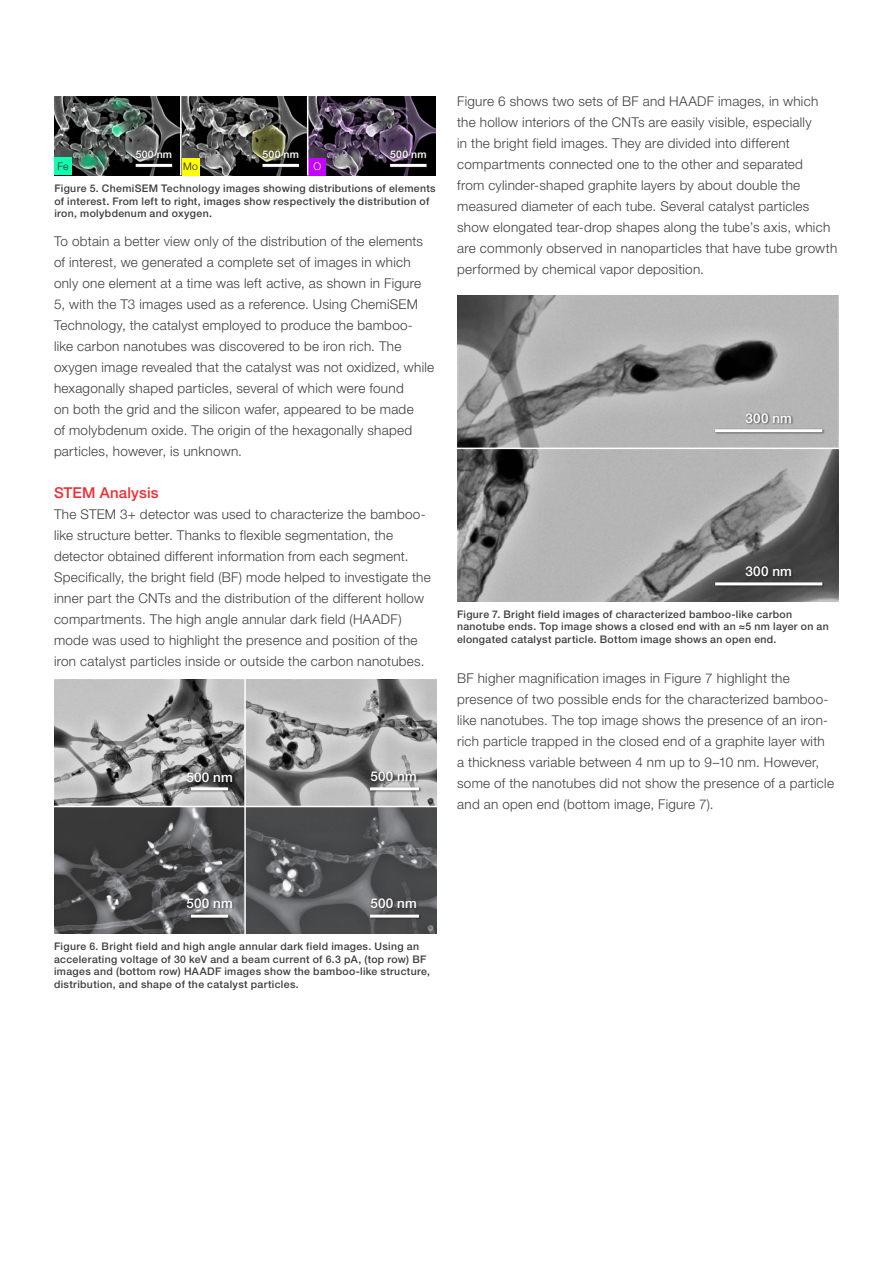
<style>
.page{position:relative;width:893px;height:1263px;background:#fff}
.page>*{position:absolute;margin:0;border:0;box-sizing:border-box;transform-origin:0 0}
.t1{font:500 15px "Helvetica Neue LTW1 G";letter-spacing:.01em;color:#ee2d33}
.t2{font:300 13.5px/21px "Helvetica Neue LTW1 G";letter-spacing:.02em;color:#3e3e3f}
.t3{font:500 13.5px "Helvetica Neue LTW1 G";letter-spacing:.015em;color:#fff}
.t4{font:500 10.5px/12.6px "Helvetica Neue LTW1 G";letter-spacing:.03em;color:#3e3e3f}
.t5{font:500 10.5px "Helvetica Neue LTW1 G";letter-spacing:.025em;color:#fff}
.t6{font:300 10.5px "Helvetica Neue LT Pro";color:#231f20}
.t7{font:300 10.5px "Helvetica Neue LT Pro";color:#fff}
</style>
<div class="page">
<img style="left:54px;top:679px;width:382px;height:255px">
<div style="left:190px;top:913px;width:41px;height:7px;background:#231f20;opacity:.75"></div>
<hr style="left:191px;top:915px;width:37px;height:3px;background:#fff">
<div style="left:369px;top:913px;width:53px;height:7px;background:#231f20;opacity:.75"></div>
<hr style="left:370px;top:915px;width:49px;height:3px;background:#fff">
<div style="left:190px;top:786px;width:41px;height:7px;background:#231f20;opacity:.75"></div>
<hr style="left:191px;top:787px;width:37px;height:3px;background:#fff">
<div style="left:369px;top:786px;width:53px;height:7px;background:#231f20;opacity:.75"></div>
<hr style="left:370px;top:787px;width:49px;height:3px;background:#fff">
<div style="left:186px;top:771px;width:49px;height:13px;background:#231f20;opacity:.75"></div>
<div style="left:186px;top:898px;width:49px;height:13px;background:#231f20;opacity:.75"></div>
<div style="left:370px;top:771px;width:49px;height:13px;background:#231f20;opacity:.75"></div>
<div style="left:370px;top:898px;width:49px;height:13px;background:#231f20;opacity:.75"></div>
<hr style="left:54px;top:806px;width:399px;height:1px;background:#fff">
<hr style="left:244px;top:673px;width:2px;height:264px;background:#fff">
<img style="left:457px;top:295px;width:382px;height:306px">
<div style="left:714px;top:412px;width:111px;height:23px;background:#231f20;opacity:.75"></div>
<hr style="left:715px;top:429px;width:107px;height:3px;background:#fff">
<div style="left:714px;top:566px;width:111px;height:22px;background:#231f20;opacity:.75"></div>
<hr style="left:715px;top:582px;width:107px;height:3px;background:#fff">
<hr style="left:457px;top:448px;width:382px;height:1px;background:#fff">
<img style="left:54px;top:96px;width:382px;height:79px">
<div style="left:135px;top:149px;width:40px;height:20px;background:#231f20;opacity:.75"></div>
<hr style="left:136px;top:164px;width:36px;height:3px;background:#fff">
<div style="left:262px;top:149px;width:40px;height:20px;background:#231f20;opacity:.75"></div>
<hr style="left:263px;top:164px;width:36px;height:3px;background:#fff">
<div style="left:389px;top:149px;width:40px;height:20px;background:#231f20;opacity:.75"></div>
<hr style="left:390px;top:164px;width:37px;height:3px;background:#fff">
<div style="left:308px;top:158px;width:18px;height:17px;background:#c204fc"></div>
<div style="left:54px;top:157px;width:18px;height:18px;background:#0fffb2"></div>
<div style="left:182px;top:158px;width:18px;height:17px;background:#ffff04"></div>
<hr style="left:180px;top:96px;width:2px;height:79px;background:#fff">
<hr style="left:307px;top:96px;width:1px;height:80px;background:#fff">
<p class="t5" style="left:136px;top:147px;width:38px">500 nm</p>
<p class="t5" style="left:263px;top:147px;width:38px">500 nm</p>
<p class="t5" style="left:390px;top:147px;width:38px">500 nm</p>
<p class="t6" style="left:57px;top:160px;width:13px">Fe</p>
<p class="t6" style="left:183px;top:160px;width:16px">Mo</p>
<p class="t7" style="left:314px;top:160px;width:9px">O</p>
<p class="t4" style="left:54px;top:182px;width:383px">Figure 5. ChemiSEM Technology images showing distributions of elements of interest. From left to right, images show respectively the distribution of iron, molybdenum and oxygen.</p>
<p class="t2" style="left:54px;top:231px;width:382px">To obtain a better view only of the distribution of the elements of interest, we generated a complete set of images in which only one element at a time was left active, as shown in Figure 5, with the T3 images used as a reference. Using ChemiSEM Technology, the catalyst employed to produce the bamboo&shy;like carbon nanotubes was discovered to be iron rich. The oxygen image revealed that the catalyst was not oxidized, while hexagonally shaped particles, several of which were found<br>on both the grid and the silicon wafer, appeared to be made<br>of molybdenum oxide. The origin of the hexagonally shaped particles, however, is unknown.</p>
<p class="t1" style="left:54px;top:484px;width:106px">STEM Analysis</p>
<p class="t2" style="left:54px;top:504px;width:378px">The STEM 3+ detector was used to characterize the bamboo&shy;like structure better. Thanks to flexible segmentation, the detector obtained different information from each segment.<br>Specifically, the bright field (BF) mode helped to investigate the inner part the CNTs and the distribution of the different hollow compartments. The high angle annular dark field (HAADF) mode was used to highlight the presence and position of the iron catalyst particles inside or outside the carbon nanotubes.</p>
<p class="t3" style="left:186px;top:769px;width:48px">500 nm</p>
<p class="t3" style="left:370px;top:768px;width:48px">500 nm</p>
<p class="t2" style="left:457px;top:90px;width:382px">Figure 6 shows two sets of BF and HAADF images, in which the hollow interiors of the CNTs are easily visible, especially<br>in the bright field images. They are divided into different compartments connected one to the other and separated<br>from cylinder-shaped graphite layers by about double the measured diameter of each tube. Several catalyst particles show elongated tear‐drop shapes along the tube’s axis, which are commonly observed in nanoparticles that have tube growth performed by chemical vapor deposition.</p>
<p class="t3" style="left:745px;top:410px;width:48px">300 nm</p>
<p class="t3" style="left:745px;top:563px;width:48px">300 nm</p>
<p class="t4" style="left:457px;top:608px;width:373px">Figure 7. Bright field images of characterized bamboo-like carbon nanotube ends. Top image shows a closed end with an ≈5 nm layer on an elongated catalyst particle. Bottom image shows an open end.</p>
<p class="t2" style="left:457px;top:668px;width:378px">BF higher magnification images in Figure 7 highlight the presence of two possible ends for the characterized bamboo&shy;like nanotubes. The top image shows the presence of an iron&shy;rich particle trapped in the closed end of a graphite layer with a thickness variable between 4 nm up to 9–10 nm. However, some of the nanotubes did not show the presence of a particle and an open end (bottom image, Figure 7).</p>
<p class="t3" style="left:186px;top:895px;width:48px">500 nm</p>
<p class="t3" style="left:370px;top:895px;width:48px">500 nm</p>
<p class="t4" style="left:54px;top:940px;width:378px">Figure 6. Bright field and high angle annular dark field images. Using an accelerating voltage of 30 keV and a beam current of 6.3 pA, (top row) BF images and (bottom row) HAADF images show the bamboo-like structure, distribution, and shape of the catalyst particles.</p>
</div>
